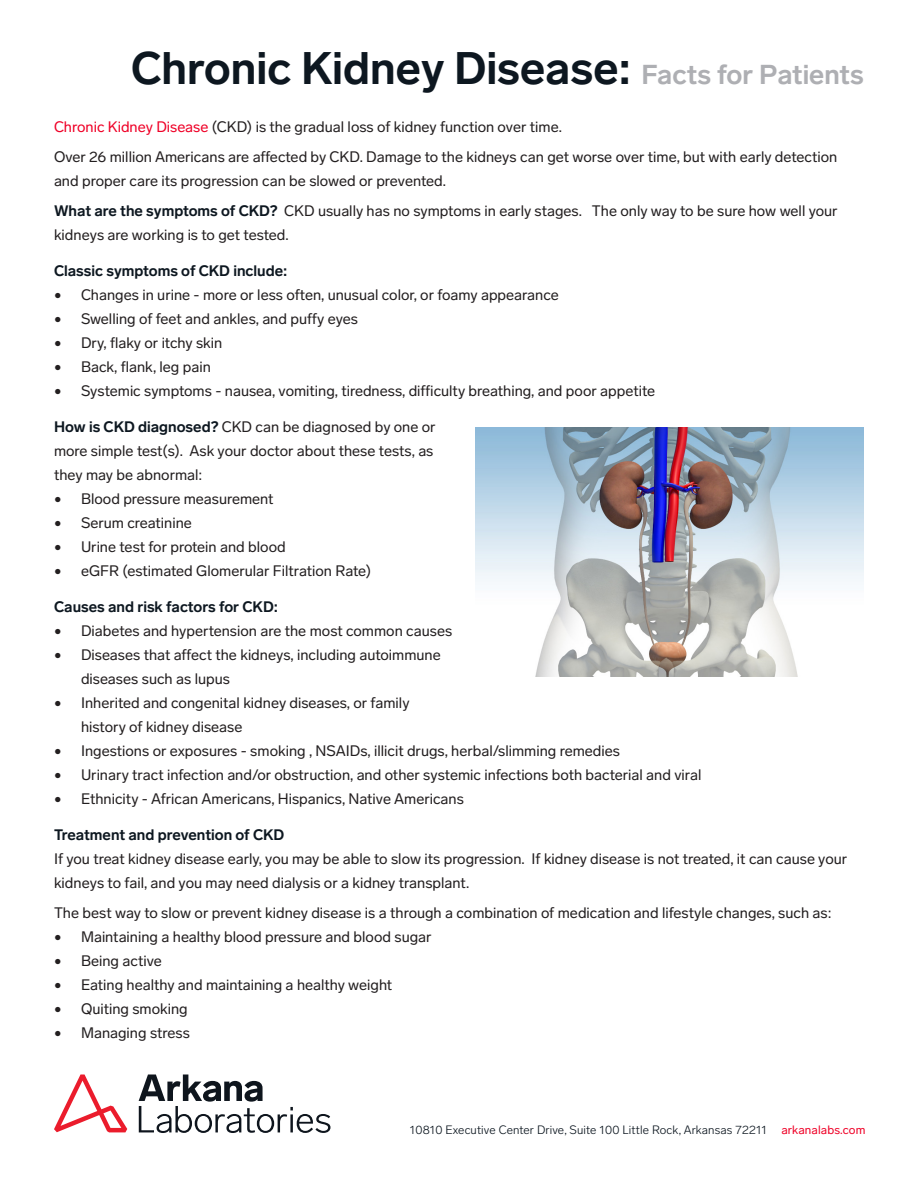
<style>
.page{position:relative;width:918px;height:1188px;background:#fff}
.page>*{position:absolute;margin:0;border:0;box-sizing:border-box;transform-origin:0 0}
.t1{font:700 45px "Lab Grotesque";color:#0d1720}
.t2{font:15px/24px "Lab Grotesque";color:#231f20}
.t3{font:700 15px "Lab Grotesque";color:#0d1720}
.t4{font:300 12px "Lab Grotesque";letter-spacing:.01em;color:#0d1720}
.s1{font-size:27px;color:#aeafb3}
.s2{color:#ef0027}
.s3{font-weight:700;color:#0d1720}
.s4{font-weight:400;color:#ef0027}
</style>
<div class="page">
<img style="left:475px;top:427px;width:389px;height:249px">
<svg style="left:54px;top:1074px;width:73px;height:58px"></svg>
<svg style="left:139px;top:1075px;width:191px;height:58px"></svg>
<p class="t1" style="left:131px;top:42px;width:734px">Chronic Kidney Disease: <span class="s1">Facts for Patients</span></p>
<p class="t2" style="left:54px;top:115px;width:509px"><span class="s2">Chronic Kidney Disease</span> (CKD) is the gradual loss of kidney function over time.</p>
<p class="t2" style="left:54px;top:145px;width:785px">Over 26 million Americans are affected by CKD. Damage to the kidneys can get worse over time, but with early detection and proper care its progression can be slowed or prevented.</p>
<p class="t2" style="left:54px;top:199px;width:785px"><span class="s3">What are the symptoms of CKD?</span> CKD usually has no symptoms in early stages. The only way to be sure how well your kidneys are working is to get tested.</p>
<p class="t3" style="left:54px;top:262px;width:235px">Classic symptoms of CKD include:</p>
<p class="t2" style="left:54px;top:283px;width:506px">• Changes in urine - more or less often, unusual color, or foamy appearance</p>
<p class="t2" style="left:54px;top:307px;width:306px">• Swelling of feet and ankles, and puffy eyes</p>
<p class="t2" style="left:54px;top:331px;width:170px">• Dry, flaky or itchy skin</p>
<p class="t2" style="left:54px;top:355px;width:158px">• Back, flank, leg pain</p>
<p class="t2" style="left:54px;top:379px;width:603px">• Systemic symptoms - nausea, vomiting, tiredness, difficulty breathing, and poor appetite</p>
<p class="t2" style="left:54px;top:415px;width:383px"><span class="s3">How is CKD diagnosed?</span> CKD can be diagnosed by one or more simple test(s). Ask your doctor about these tests, as they may be abnormal:</p>
<p class="t2" style="left:54px;top:487px;width:221px">• Blood pressure measurement</p>
<p class="t2" style="left:54px;top:511px;width:139px">• Serum creatinine</p>
<p class="t2" style="left:54px;top:535px;width:233px">• Urine test for protein and blood</p>
<p class="t2" style="left:54px;top:559px;width:319px">• eGFR (estimated Glomerular Filtration Rate)</p>
<p class="t3" style="left:54px;top:598px;width:226px">Causes and risk factors for CKD:</p>
<p class="t2" style="left:54px;top:619px;width:400px">• Diabetes and hypertension are the most common causes</p>
<p class="t2" style="left:81px;top:643px;width:361px;text-indent:-27px">• Diseases that affect the kidneys, including autoimmune diseases such as lupus</p>
<p class="t2" style="left:81px;top:691px;width:330px;text-indent:-27px">• Inherited and congenital kidney diseases, or family history of kidney disease</p>
<p class="t2" style="left:54px;top:739px;width:568px">• Ingestions or exposures - smoking , NSAIDs, illicit drugs, herbal/slimming remedies</p>
<p class="t2" style="left:54px;top:763px;width:649px">• Urinary tract infection and/or obstruction, and other systemic infections both bacterial and viral</p>
<p class="t2" style="left:54px;top:787px;width:411px">• Ethnicity - African Americans, Hispanics, Native Americans</p>
<p class="t3" style="left:54px;top:826px;width:232px">Treatment and prevention of CKD</p>
<p class="t2" style="left:54px;top:847px;width:795px">If you treat kidney disease early, you may be able to slow its progression. If kidney disease is not treated, it can cause your kidneys to fail, and you may need dialysis or a kidney transplant.</p>
<p class="t2" style="left:54px;top:901px;width:779px">The best way to slow or prevent kidney disease is a through a combination of medication and lifestyle changes, such as:</p>
<p class="t2" style="left:54px;top:925px;width:379px">• Maintaining a healthy blood pressure and blood sugar</p>
<p class="t2" style="left:54px;top:949px;width:109px">• Being active</p>
<p class="t2" style="left:54px;top:973px;width:340px">• Eating healthy and maintaining a healthy weight</p>
<p class="t2" style="left:54px;top:997px;width:135px">• Quiting smoking</p>
<p class="t2" style="left:54px;top:1021px;width:137px">• Managing stress</p>
<p class="t4" style="left:410px;top:1123px;width:457px">10810 Executive Center Drive, Suite 100 Little Rock, Arkansas 72211 <span class="s4">arkanalabs.com</span></p>
</div>
